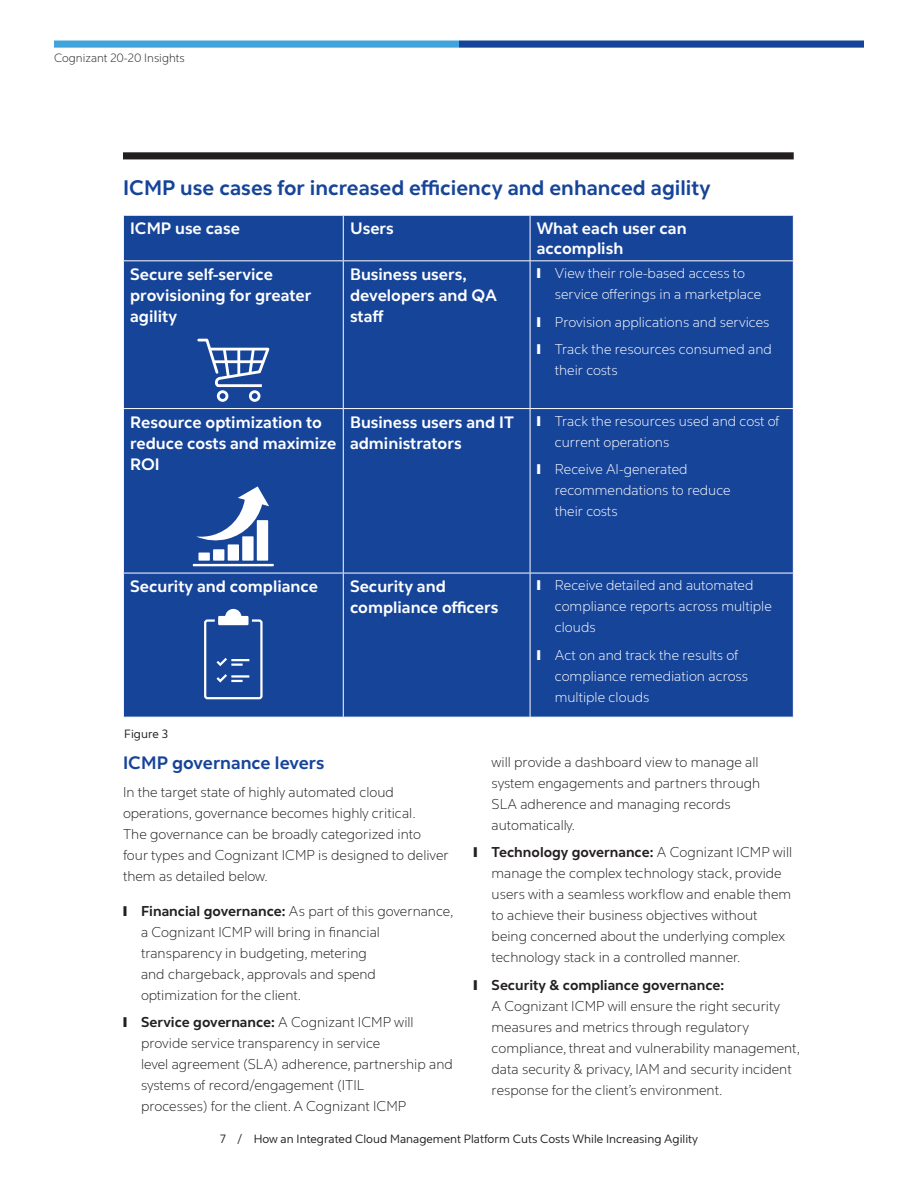
<style>
.page{position:relative;width:918px;height:1188px;background:#fff}
.page>*{position:absolute;margin:0;border:0;box-sizing:border-box;transform-origin:0 0}
.Chart_title_14_18{font:700 21px "Cognizant Sans";color:#164499}
.Heading_2_-_12_14{font:700 18px "Cognizant Sans";color:#164499}
.Body_9_5_14{font:700 16.5px/21px "Cognizant Sans";color:#fff}
.Body_9_5_14-2{font:300 14.25px/21px "Cognizant Sans";color:#231f20}
.t1{font:300 14.25px/21px "Cognizant Sans";color:#fff}
.Figure___8_11{font:12px "Cognizant Sans";color:#231f20}
.t2{font:300 12px "Cognizant Sans";color:#231f20}
.s1{font-weight:700}
</style>
<div class="page">
<div style="left:459px;top:40px;width:405px;height:8px;background:#164499"></div>
<div style="left:54px;top:40px;width:405px;height:8px;background:#40a3db"></div>
<div style="left:123px;top:152px;width:671px;height:7px;background:#231f20"></div>
<div style="left:124px;top:216px;width:669px;height:501px;background:#164499"></div>
<hr style="left:530px;top:216px;width:1px;height:44px;background:#fff">
<hr style="left:123px;top:260px;width:220px;height:1px;background:#fff">
<hr style="left:343px;top:260px;width:187px;height:1px;background:#fff">
<hr style="left:530px;top:260px;width:264px;height:1px;background:#fff">
<hr style="left:530px;top:261px;width:1px;height:147px;background:#fff">
<hr style="left:123px;top:408px;width:220px;height:1px;background:#fff">
<hr style="left:343px;top:408px;width:187px;height:1px;background:#fff">
<hr style="left:530px;top:408px;width:264px;height:1px;background:#fff">
<hr style="left:530px;top:409px;width:1px;height:164px;background:#fff">
<hr style="left:123px;top:573px;width:220px;height:1px;background:#fff">
<hr style="left:343px;top:573px;width:187px;height:1px;background:#fff">
<hr style="left:530px;top:573px;width:264px;height:1px;background:#fff">
<hr style="left:530px;top:573px;width:1px;height:144px;background:#fff">
<hr style="left:343px;top:216px;width:1px;height:44px;background:#fff">
<hr style="left:343px;top:261px;width:1px;height:147px;background:#fff">
<hr style="left:343px;top:409px;width:1px;height:164px;background:#fff">
<hr style="left:343px;top:573px;width:1px;height:144px;background:#fff">
<svg style="left:196px;top:337px;width:76px;height:66px"></svg>
<svg style="left:193px;top:486px;width:81px;height:80px"></svg>
<svg style="left:203px;top:608px;width:61px;height:92px;background:#4267ac"></svg>
<p class="t2" style="left:54px;top:51px;width:132px">Cognizant 20-20 Insights</p>
<p class="Chart_title_14_18" style="left:123px;top:174px;width:589px">ICMP use cases for increased efficiency and enhanced agility</p>
<p class="Body_9_5_14" style="left:130px;top:218px;width:111px">ICMP use case</p>
<p class="Body_9_5_14" style="left:350px;top:218px;width:45px">Users</p>
<p class="Body_9_5_14" style="left:537px;top:219px;width:151px;line-height:19.8px">What each user can accomplish</p>
<p class="Body_9_5_14" style="left:130px;top:264px;width:183px">Secure self-service provisioning for greater agility</p>
<p class="Body_9_5_14" style="left:350px;top:264px;width:149px">Business users, developers and QA staff</p>
<p class="t1" style="left:555px;top:263px;width:208px;text-indent:-18px">❙ View their role-based access to service offerings in a marketplace</p>
<p class="t1" style="left:537px;top:311px;width:234px">❙ Provision applications and services</p>
<p class="t1" style="left:555px;top:339px;width:218px;text-indent:-18px">❙ Track the resources consumed and their costs</p>
<p class="Body_9_5_14" style="left:130px;top:411px;width:208px">Resource optimization to reduce costs and maximize<br>ROI</p>
<p class="Body_9_5_14" style="left:350px;top:411px;width:165px">Business users and IT administrators</p>
<p class="t1" style="left:555px;top:411px;width:226px;text-indent:-18px">❙ Track the resources used and cost of current operations</p>
<p class="t1" style="left:555px;top:459px;width:177px;text-indent:-18px">❙ Receive AI-generated recommendations to reduce their costs</p>
<p class="Body_9_5_14" style="left:130px;top:576px;width:189px">Security and compliance</p>
<p class="Body_9_5_14" style="left:350px;top:576px;width:150px">Security and compliance officers</p>
<p class="t1" style="left:555px;top:575px;width:218px;text-indent:-18px">❙ Receive detailed and automated compliance reports across multiple clouds</p>
<p class="t1" style="left:555px;top:645px;width:195px;text-indent:-18px">❙ Act on and track the results of compliance remediation across multiple clouds</p>
<p class="Figure___8_11" style="left:124px;top:727px;width:46px">Figure 3</p>
<p class="Heading_2_-_12_14" style="left:123px;top:752px;width:203px">ICMP governance levers</p>
<p class="Body_9_5_14-2" style="left:123px;top:782px;width:327px">In the target state of highly automated cloud operations, governance becomes highly critical.<br>The governance can be broadly categorized into four types and Cognizant ICMP is designed to deliver them as detailed below.</p>
<p class="Body_9_5_14-2" style="left:141px;top:900px;width:314px;text-indent:-18px">❙ <span class="s1">Financial governance:</span> As part of this governance, a Cognizant ICMP will bring in financial transparency in budgeting, metering<br>and chargeback, approvals and spend optimization for the client.</p>
<p class="Body_9_5_14-2" style="left:141px;top:1012px;width:313px;text-indent:-18px">❙ <span class="s1">Service governance:</span> A Cognizant ICMP will provide service transparency in service<br>level agreement (SLA) adherence, partnership and systems of record/engagement (ITIL<br>processes) for the client. A Cognizant ICMP</p>
<p class="Body_9_5_14-2" style="left:492px;top:751px;width:270px">will provide a dashboard view to manage all system engagements and partners through SLA adherence and managing records automatically.</p>
<p class="Body_9_5_14-2" style="left:492px;top:842px;width:302px;text-indent:-18px">❙ <span class="s1">Technology governance:</span> A Cognizant ICMP will manage the complex technology stack, provide users with a seamless workflow and enable them to achieve their business objectives without being concerned about the underlying complex technology stack in a controlled manner.</p>
<p class="Body_9_5_14-2" style="left:492px;top:975px;width:310px;text-indent:-18px">❙ <span class="s1">Security &amp; compliance governance:<br></span>A Cognizant ICMP will ensure the right security measures and metrics through regulatory compliance, threat and vulnerability management, data security &amp; privacy, IAM and security incident response for the client’s environment.</p>
<p class="Figure___8_11" style="left:220px;top:1132px;width:479px">7 / How an Integrated Cloud Management Platform Cuts Costs While Increasing Agility</p>
</div>
